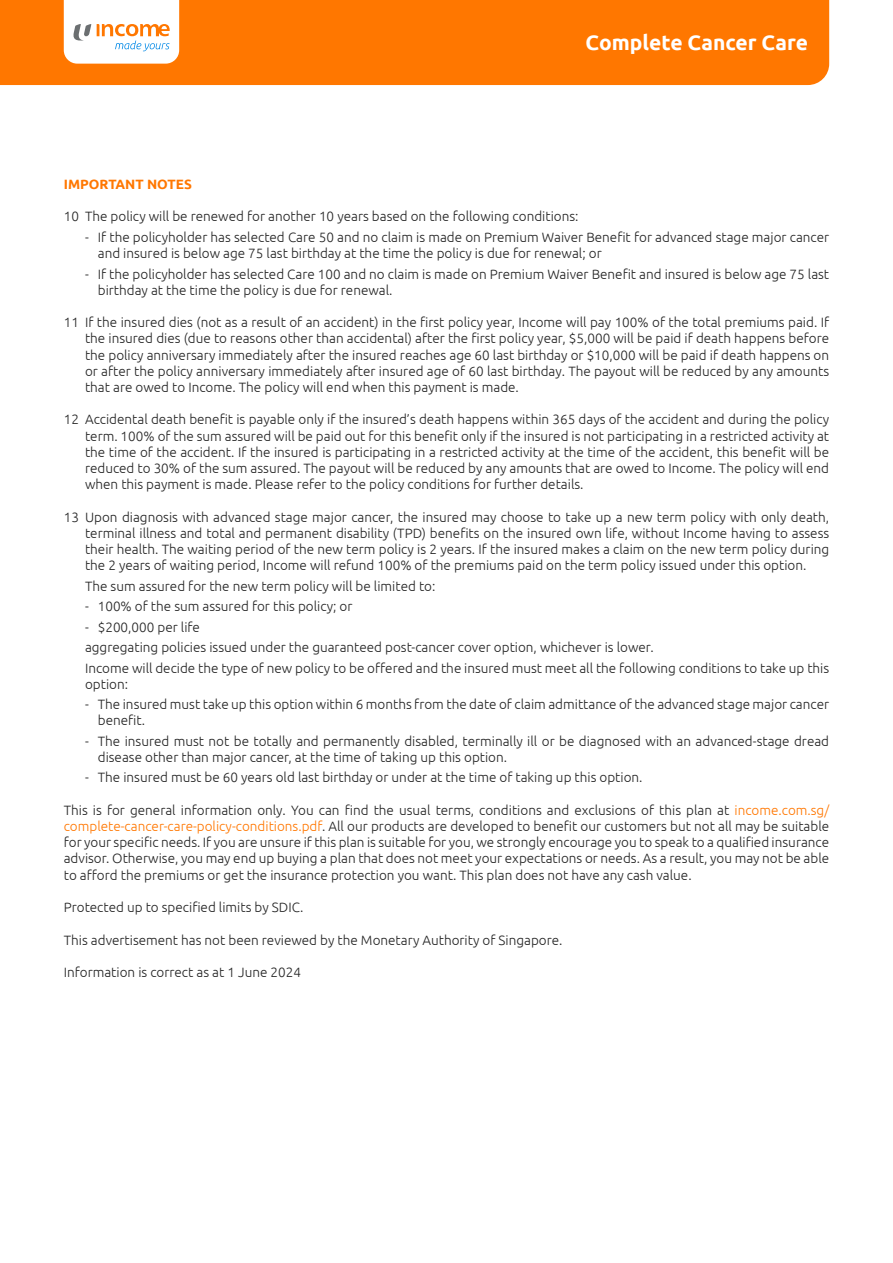
<style>
.page{position:relative;width:893px;height:1263px;background:#fff}
.page>*{position:absolute;margin:0;border:0;box-sizing:border-box;transform-origin:0 0}
.t1{font:700 21px "Ubuntu";color:#fff}
.t2{font:300 13.5px/16.2px "Ubuntu";color:#242424}
.t3{font:700 13.5px "Ubuntu";color:#f70}
.s1{color:#f70}
</style>
<div class="page">
<div style="left:0;top:0;width:829px;height:85px;background:#f70"></div>
<svg style="left:64px;top:0;width:115px;height:64px"></svg>
<h1 class="t1" style="left:586px;top:30px;width:224px">Complete Cancer Care</h1>
<p class="t3" style="left:64px;top:176px;width:130px">IMPORTANT NOTES</p>
<p class="t2" style="left:64px;top:208px;width:516px">10 The policy will be renewed for another 10 years based on the following conditions:</p>
<p class="t2" style="left:98px;top:229px;width:733px;text-indent:-13px">- If the policyholder has selected Care 50 and no claim is made on Premium Waiver Benefit for advanced stage major cancer and insured is below age 75 last birthday at the time the policy is due for renewal; or</p>
<p class="t2" style="left:98px;top:265px;width:733px;text-indent:-13px">- If the policyholder has selected Care 100 and no claim is made on Premium Waiver Benefit and insured is below age 75 last birthday at the time the policy is due for renewal.</p>
<p class="t2" style="left:85px;top:314px;width:746px;text-align:justify;text-indent:-21px">11 If the insured dies (not as a result of an accident) in the first policy year, Income will pay 100% of the total premiums paid. If the insured dies (due to reasons other than accidental) after the first policy year, $5,000 will be paid if death happens before the policy anniversary immediately after the insured reaches age 60 last birthday or $10,000 will be paid if death happens on or after the policy anniversary immediately after insured age of 60 last birthday. The payout will be reduced by any amounts that are owed to Income. The policy will end when this payment is made.</p>
<p class="t2" style="left:85px;top:411px;width:746px;text-align:justify;text-indent:-21px">12 Accidental death benefit is payable only if the insured’s death happens within 365 days of the accident and during the policy term. 100% of the sum assured will be paid out for this benefit only if the insured is not participating in a restricted activity at the time of the accident. If the insured is participating in a restricted activity at the time of the accident, this benefit will be reduced to 30% of the sum assured. The payout will be reduced by any amounts that are owed to Income. The policy will end when this payment is made. Please refer to the policy conditions for further details.</p>
<p class="t2" style="left:85px;top:508px;width:746px;text-align:justify;text-indent:-21px">13 Upon diagnosis with advanced stage major cancer, the insured may choose to take up a new term policy with only death, terminal illness and total and permanent disability (TPD) benefits on the insured own life, without Income having to assess their health. The waiting period of the new term policy is 2 years. If the insured makes a claim on the new term policy during the 2 years of waiting period, Income will refund 100% of the premiums paid on the term policy issued under this option.</p>
<p class="t2" style="left:85px;top:577px;width:352px">The sum assured for the new term policy will be limited to:</p>
<p class="t2" style="left:85px;top:598px;width:269px">- 100% of the sum assured for this policy; or</p>
<p class="t2" style="left:85px;top:616px;width:746px;line-height:20.4px">- $200,000 per life<br>aggregating policies issued under the guaranteed post-cancer cover option, whichever is lower.<br>Income will decide the type of new policy to be offered and the insured must meet all the following conditions to take up this</p>
<p class="t2" style="left:85px;top:675px;width:45px">option:</p>
<p class="t2" style="left:98px;top:696px;width:733px;text-indent:-13px">- The insured must take up this option within 6 months from the date of claim admittance of the advanced stage major cancer benefit.</p>
<p class="t2" style="left:98px;top:732px;width:733px;text-indent:-13px">- The insured must not be totally and permanently disabled, terminally ill or be diagnosed with an advanced-stage dread disease other than major cancer, at the time of taking up this option.</p>
<p class="t2" style="left:85px;top:769px;width:559px">- The insured must be 60 years old last birthday or under at the time of taking up this option.</p>
<p class="t2" style="left:64px;top:802px;width:767px;text-align:justify">This is for general information only. You can find the usual terms, conditions and exclusions of this plan at <span class="s1">income.com.sg/ complete-cancer-care-policy-conditions.pdf</span>. All our products are developed to benefit our customers but not all may be suitable for your specific needs. If you are unsure if this plan is suitable for you, we strongly encourage you to speak to a qualified insurance advisor. Otherwise, you may end up buying a plan that does not meet your expectations or needs. As a result, you may not be able to afford the premiums or get the insurance protection you want. This plan does not have any cash value.</p>
<p class="t2" style="left:64px;top:899px;width:241px">Protected up to specified limits by SDIC.</p>
<p class="t2" style="left:64px;top:931px;width:500px">This advertisement has not been reviewed by the Monetary Authority of Singapore.</p>
<p class="t2" style="left:64px;top:964px;width:239px">Information is correct as at 1 June 2024</p>
</div>
